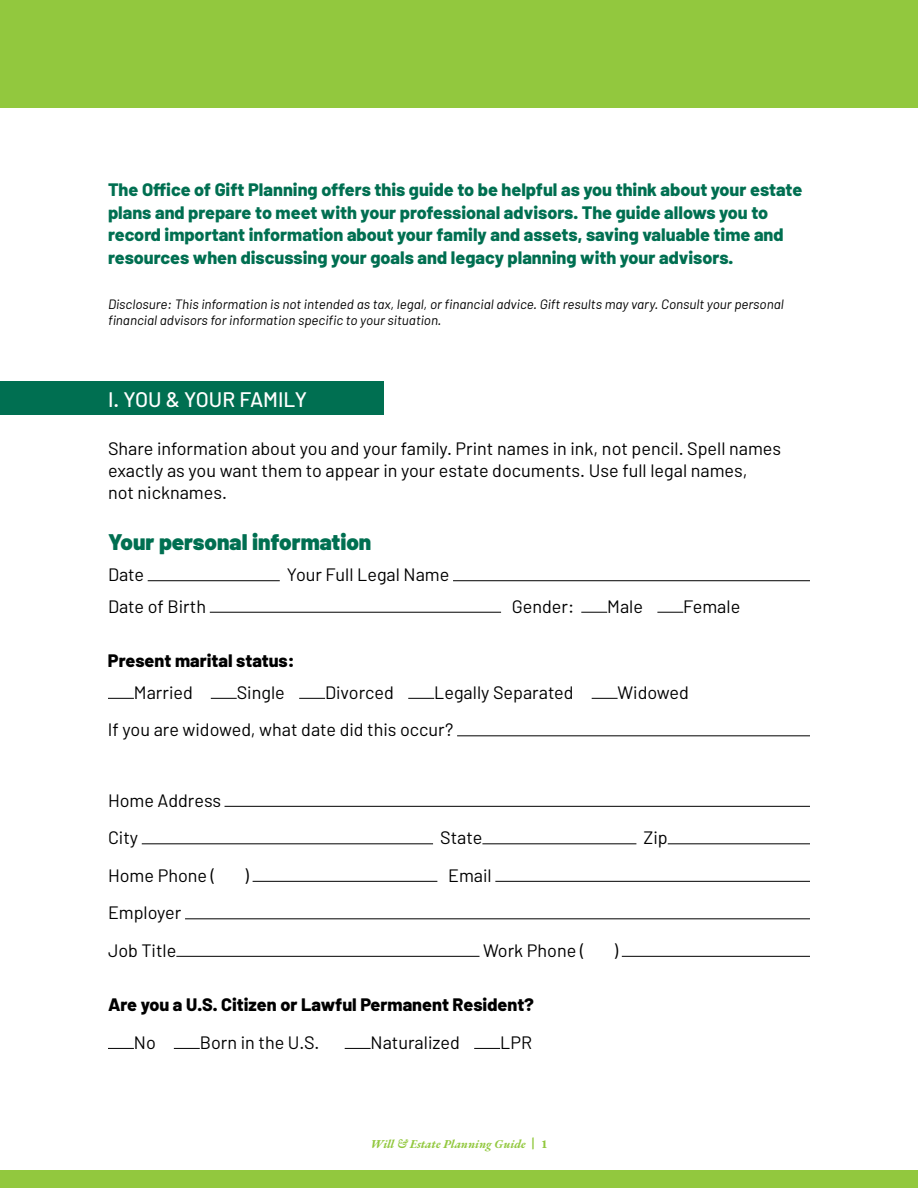
<style>
.page{position:relative;width:918px;height:1188px;background:#fff}
.page>*{position:absolute;margin:0;border:0;box-sizing:border-box;transform-origin:0 0}
.t1{font:900 22.5px "Barlow";color:#006f51}
.t2{font:500 21px "Barlow";color:#fff}
.t3{font:18px/21.6px "Barlow";color:#000}
.t4{font:800 18px/22.5px "Barlow";color:#006f51}
.t5{font:800 18px "Barlow";color:#000}
.t6{font:italic 13.5px/16.2px "Barlow";color:#000}
.t7{font:italic 700 12px "EB Garamond";color:#92c83e}
.s1{font-weight:800;font-style:normal}
</style>
<div class="page">
<div style="left:0;top:0;width:918px;height:108px;background:#92c83e"></div>
<div style="left:0;top:1171px;width:918px;height:17px;background:#92c83e"></div>
<div style="left:0;top:382px;width:383px;height:33px;background:#006f51"></div>
<hr style="left:148px;top:580px;width:132px;height:1px;background:#000">
<hr style="left:453px;top:580px;width:357px;height:1px;background:#000">
<hr style="left:210px;top:612px;width:291px;height:1px;background:#000">
<svg style="left:581px;top:612px;width:26px;height:1px"></svg>
<svg style="left:657px;top:612px;width:26px;height:1px"></svg>
<svg style="left:108px;top:698px;width:26px;height:1px"></svg>
<svg style="left:211px;top:698px;width:26px;height:1px"></svg>
<svg style="left:299px;top:698px;width:26px;height:1px"></svg>
<svg style="left:408px;top:698px;width:26px;height:1px"></svg>
<svg style="left:592px;top:698px;width:26px;height:1px"></svg>
<hr style="left:457px;top:735px;width:353px;height:1px;background:#000">
<hr style="left:225px;top:806px;width:585px;height:1px;background:#000">
<hr style="left:142px;top:843px;width:291px;height:1px;background:#000">
<hr style="left:482px;top:843px;width:154px;height:1px;background:#000">
<hr style="left:668px;top:843px;width:142px;height:1px;background:#000">
<hr style="left:253px;top:881px;width:184px;height:1px;background:#000">
<hr style="left:495px;top:881px;width:315px;height:1px;background:#000">
<hr style="left:185px;top:918px;width:625px;height:1px;background:#000">
<hr style="left:176px;top:956px;width:304px;height:1px;background:#000">
<hr style="left:622px;top:956px;width:188px;height:1px;background:#000">
<svg style="left:108px;top:1048px;width:26px;height:1px"></svg>
<svg style="left:174px;top:1048px;width:26px;height:1px"></svg>
<svg style="left:345px;top:1048px;width:26px;height:1px"></svg>
<svg style="left:474px;top:1048px;width:26px;height:1px"></svg>
<p class="t4" style="left:108px;top:179px;width:696px">The Office of Gift Planning offers this guide to be helpful as you think about your estate plans and prepare to meet with your professional advisors. The guide allows you to record important information about your family and assets, saving valuable time and resources when discussing your goals and legacy planning with your advisors.</p>
<p class="t6" style="left:108px;top:296px;width:677px">Disclosure: This information is not intended as tax, legal, or financial advice. Gift results may vary. Consult your personal financial advisors for information specific to your situation.</p>
<p class="t2" style="left:108px;top:387px;width:201px">I. YOU &amp; YOUR FAMILY</p>
<p class="t3" style="left:108px;top:438px;width:675px">Share information about you and your family. Print names in ink, not pencil. Spell names exactly as you want them to appear in your estate documents. Use full legal names,<br>not nicknames.</p>
<p class="t1" style="left:108px;top:528px;width:265px">Your personal information</p>
<p class="t3" style="left:108px;top:563px;width:38px">Date</p>
<p class="t3" style="left:287px;top:563px;width:164px">Your Full Legal Name</p>
<p class="t3" style="left:108px;top:595px;width:100px">Date of Birth</p>
<p class="t3" style="left:512px;top:595px;width:64px">Gender:</p>
<p class="t3" style="left:607px;top:595px;width:37px">Male</p>
<p class="t3" style="left:683px;top:595px;width:58px">Female</p>
<p class="t5" style="left:108px;top:650px;width:188px">Present marital status:</p>
<p class="t3" style="left:134px;top:681px;width:60px">Married</p>
<p class="t3" style="left:237px;top:681px;width:50px">Single</p>
<p class="t3" style="left:325px;top:681px;width:70px">Divorced</p>
<p class="t3" style="left:434px;top:681px;width:141px">Legally Separated</p>
<p class="t3" style="left:618px;top:681px;width:73px">Widowed</p>
<p class="t3" style="left:108px;top:718px;width:347px">If you are widowed, what date did this occur?</p>
<p class="t3" style="left:108px;top:781px;width:115px;line-height:37.5px">Home Address<br>City</p>
<p class="t3" style="left:440px;top:826px;width:44px">State</p>
<p class="t3" style="left:644px;top:826px;width:26px">Zip</p>
<p class="t3" style="left:108px;top:864px;width:109px">Home Phone (</p>
<p class="t3" style="left:244px;top:864px;width:6px">)</p>
<p class="t3" style="left:448px;top:864px;width:45px">Email</p>
<p class="t3" style="left:108px;top:894px;width:75px;line-height:37.5px">Employer<br>Job Title</p>
<p class="t3" style="left:483px;top:939px;width:103px">Work Phone (</p>
<p class="t3" style="left:614px;top:939px;width:6px">)</p>
<p class="t5" style="left:108px;top:994px;width:428px">Are you a U.S. Citizen or Lawful Permanent Resident?</p>
<p class="t3" style="left:134px;top:1031px;width:23px">No</p>
<p class="t3" style="left:200px;top:1031px;width:121px">Born in the U.S.</p>
<p class="t3" style="left:371px;top:1031px;width:91px">Naturalized</p>
<p class="t3" style="left:500px;top:1031px;width:33px">LPR</p>
<p class="t7" style="left:370px;top:1136px;width:179px">Will &amp; Estate Planning Guide | <span class="s1">1</span></p>
</div>
